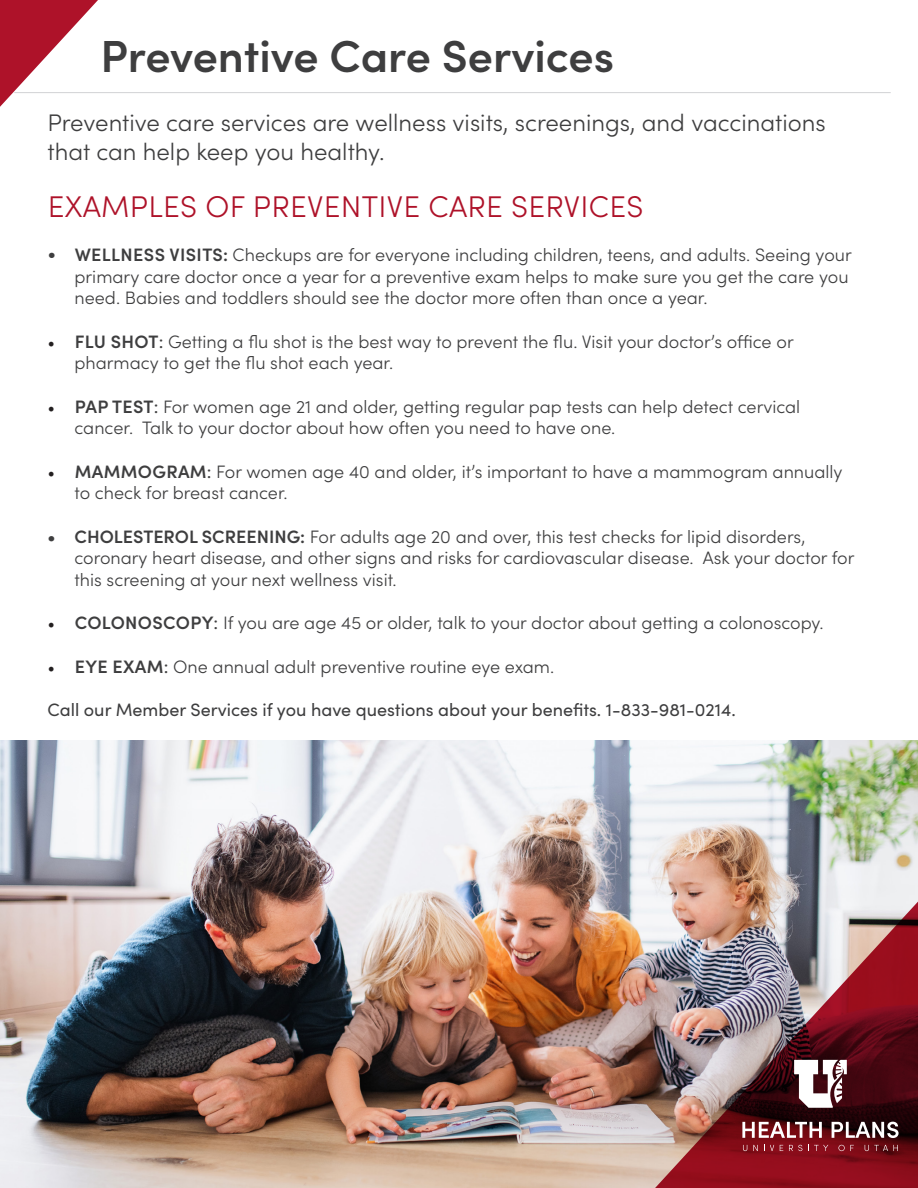
<style>
.page{position:relative;width:918px;height:1188px;background:#fff}
.page>*{position:absolute;margin:0;border:0;box-sizing:border-box;transform-origin:0 0}
.t1{font:600 45px "Sofia Pro";color:#3e3e3f}
.t2{font:300 30px "Sofia Pro";letter-spacing:.01em;color:#ae1229}
.t3{font:300 24px/28.8px "Sofia Pro";color:#3e3e3f}
.t4{font:300 18px/21.6px "Sofia Pro";color:#3e3e3f}
.t5{font:18px "Sofia Pro";color:#3e3e3f}
.s1{font-weight:600}
.s2{font-family:"Minion Pro";font-weight:400;color:#231f20}
.s3{font-weight:400}
</style>
<div class="page">
<img style="left:0;top:741px;width:918px;height:447px">
<img style="left:643px;top:887px;width:275px;height:301px">
<svg style="left:743px;top:1145px;width:4px;height:6px"></svg>
<svg style="left:753px;top:1145px;width:5px;height:6px"></svg>
<svg style="left:764px;top:1145px;width:10px;height:6px"></svg>
<svg style="left:780px;top:1145px;width:3px;height:6px"></svg>
<svg style="left:789px;top:1145px;width:13px;height:6px"></svg>
<svg style="left:808px;top:1145px;width:20px;height:6px"></svg>
<svg style="left:838px;top:1145px;width:16px;height:6px"></svg>
<svg style="left:865px;top:1145px;width:33px;height:6px"></svg>
<svg style="left:742px;top:1122px;width:80px;height:16px"></svg>
<svg style="left:832px;top:1122px;width:67px;height:16px"></svg>
<svg style="left:794px;top:1060px;width:53px;height:48px"></svg>
<hr style="left:14px;top:92px;width:877px;height:1px;background:#d1d2d4">
<svg style="left:0;top:0;width:98px;height:107px"></svg>
<p class="t1" style="left:100px;top:23px;width:515px">Preventive Care Services</p>
<p class="t3" style="left:48px;top:107px;width:780px">Preventive care services are wellness visits, screenings, and vaccinations that can help keep you healthy.</p>
<p class="t2" style="left:48px;top:185px;width:597px">EXAMPLES OF PREVENTIVE CARE SERVICES</p>
<p class="t4" style="left:75px;top:243px;width:779px;text-indent:-27px"><span class="s1">• WELLNESS VISITS:</span> Checkups are for everyone including children, teens, and adults. Seeing your primary care doctor once a year for a preventive exam helps to make sure you get the care you need. Babies and toddlers should see the doctor more often than once a year.</p>
<p class="t4" style="left:75px;top:330px;width:721px;text-indent:-27px"><span class="s2">•</span> <span class="s1">FLU SHOT</span><span class="s3">:</span> Getting a flu shot is the best way to prevent the flu. Visit your doctor’s office or pharmacy to get the flu shot each year.</p>
<p class="t4" style="left:75px;top:395px;width:727px;text-indent:-27px"><span class="s2">•</span> <span class="s1">PAP TEST</span><span class="s3">:</span> For women age 21 and older, getting regular pap tests can help detect cervical cancer. Talk to your doctor about how often you need to have one.</p>
<p class="t4" style="left:75px;top:460px;width:770px;text-indent:-27px"><span class="s2">•</span> <span class="s1">MAMMOGRAM</span><span class="s3">:</span> For women age 40 and older, it’s important to have a mammogram annually to check for breast cancer.</p>
<p class="t4" style="left:75px;top:525px;width:781px;text-indent:-27px"><span class="s1">• CHOLESTEROL SCREENING:</span> For adults age 20 and over, this test checks for lipid disorders, coronary heart disease, and other signs and risks for cardiovascular disease. Ask your doctor for this screening at your next wellness visit.</p>
<p class="t4" style="left:48px;top:611px;width:778px"><span class="s2">•</span> <span class="s1">COLONOSCOPY</span><span class="s3">:</span> If you are age 45 or older, talk to your doctor about getting a colonoscopy.</p>
<p class="t4" style="left:48px;top:655px;width:508px"><span class="s2">•</span> <span class="s1">EYE EXAM</span><span class="s3">:</span> One annual adult preventive routine eye exam.</p>
<p class="t5" style="left:48px;top:697px;width:690px">Call our Member Services if you have questions about your benefits. 1-833-981-0214.</p>
</div>
